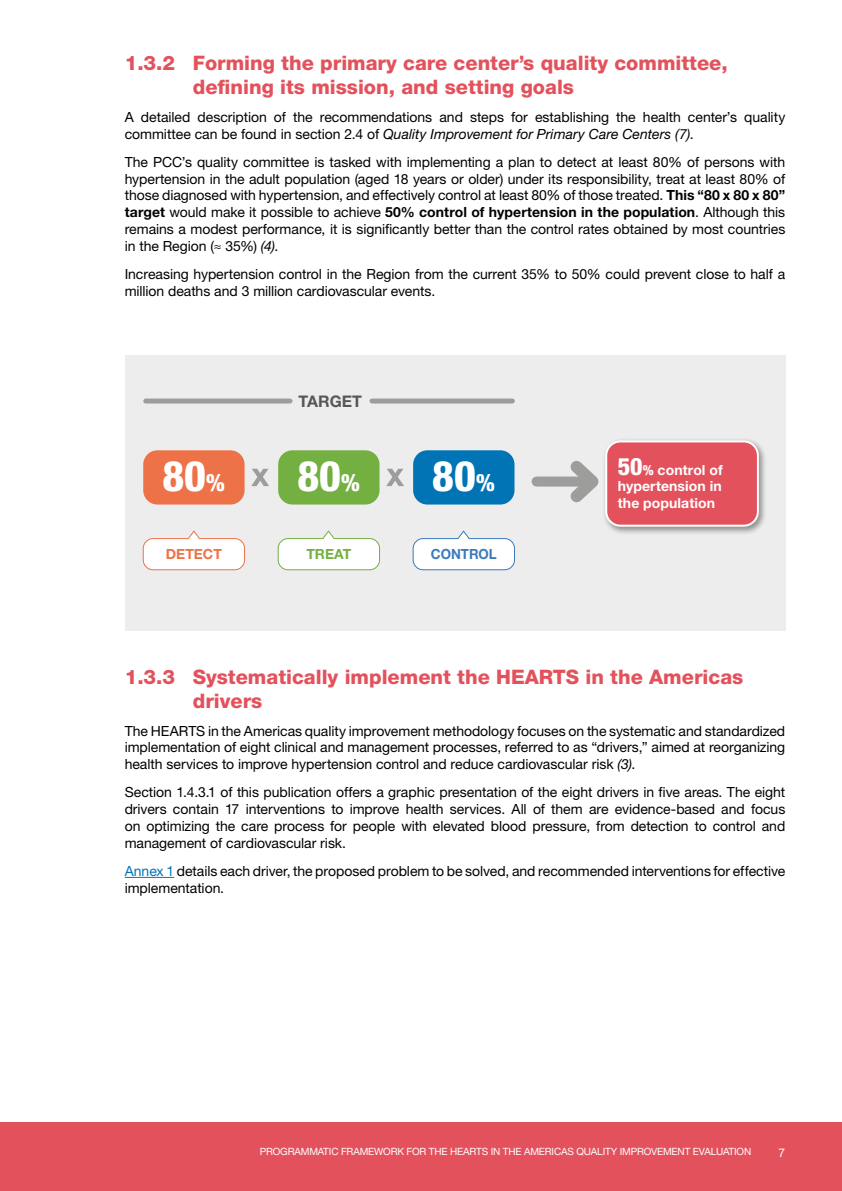
<style>
.page{position:relative;width:842px;height:1191px;background:#fff}
.page>*{position:absolute;margin:0;border:0;box-sizing:border-box;transform-origin:0 0}
.t1{font:800 condensed 42px "Helvetica Neue LT Std";color:#fff}
.t2{font:800 20px/24px "Helvetica Neue LT Std";color:#e3525c}
.t3{font:700 16px "Helvetica Neue LT Std";color:#575756}
.t4{font:14px/16.8px "Helvetica Neue LT Std";letter-spacing:-.005em;color:#000}
.t5{font:700 14px/16.8px "Helvetica Neue LT Std";letter-spacing:.005em;color:#fff;text-align:justify}
.t6{font:700 14px "Helvetica Neue LT Std";color:#3c7abb;scale:.95 1}
.t7{font:700 14px "Helvetica Neue LT Std";color:#ee7247}
.t8{font:700 14px "Helvetica Neue LT Std";color:#74b041}
.t9{font:12px "Helvetica Neue LT Std";color:#fff}
.t10{font:10px "Helvetica Neue LT Std";letter-spacing:-.015em;color:#fff}
.s1{font-style:italic}
.s2{font-weight:700}
.s3{font-size:24px}
.s4{font-weight:800;font-stretch:condensed;font-size:24px}
.s5{font-weight:800;font-stretch:condensed}
.s6{color:#0074b5}
</style>
<div class="page">
<div style="left:0;top:1123px;width:842px;height:68px;background:#e3525c"></div>
<div style="left:125px;top:356px;width:660px;height:275px;background:#ededed"></div>
<hr style="left:125px;top:877px;width:49px;height:1px;background:#0074b5">
<div style="left:278px;top:450px;width:101px;height:54px;background:#74b041;border-radius:14px"></div>
<div style="left:143px;top:450px;width:102px;height:54px;background:#ee7247;border-radius:14px"></div>
<div style="left:602px;top:437px;width:165px;height:98px;background:#000;opacity:.4"></div>
<div style="left:606px;top:441px;width:152px;height:84px;background:#e3525c;border-radius:14px"></div>
<div style="left:605px;top:440px;width:154px;height:86px;border:2px solid #fff;border-radius:14px"></div>
<div style="left:413px;top:450px;width:101px;height:54px;background:#0074b5;border-radius:14px"></div>
<svg style="left:251px;top:469px;width:18px;height:17px"></svg>
<svg style="left:386px;top:469px;width:18px;height:17px"></svg>
<svg style="left:142px;top:530px;width:104px;height:41px"></svg>
<svg style="left:277px;top:530px;width:103px;height:41px"></svg>
<svg style="left:412px;top:530px;width:103px;height:41px"></svg>
<div style="left:536px;top:476px;width:56px;height:10px;background:#9d9d9c"></div>
<svg style="left:560px;top:450px;width:49px;height:63px"></svg>
<div style="left:372px;top:398px;width:140px;height:5px;background:#9d9d9c"></div>
<div style="left:146px;top:398px;width:144px;height:5px;background:#9d9d9c"></div>
<h2 class="t2" style="left:193px;top:50px;width:536px;text-indent:-68px">1.3.2 Forming the primary care center’s quality committee, defining its mission, and setting goals</h2>
<p class="t4" style="left:125px;top:108px;width:662px">A detailed description of the recommendations and steps for establishing the health center’s quality committee can be found in section 2.4 of <span class="s1">Quality Improvement for Primary Care Centers (7)</span>.</p>
<p class="t4" style="left:125px;top:153px;width:662px;text-align:justify">The PCC’s quality committee is tasked with implementing a plan to detect at least 80% of persons with hypertension in the adult population (aged 18 years or older) under its responsibility, treat at least 80% of those diagnosed with hypertension, and effectively control at least 80% of those treated. <span class="s2">This “80 x 80 x 80” target</span> would make it possible to achieve <span class="s2">50% control of hypertension in the population</span>. Although this remains a modest performance, it is significantly better than the control rates obtained by most countries in the Region (≈ 35%) <span class="s1">(4)</span>.</p>
<p class="t4" style="left:125px;top:265px;width:662px">Increasing hypertension control in the Region from the current 35% to 50% could prevent close to half a million deaths and 3 million cardiovascular events.</p>
<p class="t3" style="left:299px;top:391px;width:65px">TARGET</p>
<h1 class="t1" style="left:162px;top:450px;width:64px">80<span class="s3">%</span></h1>
<h1 class="t1" style="left:297px;top:450px;width:64px">80<span class="s3">%</span></h1>
<h1 class="t1" style="left:432px;top:450px;width:64px">80<span class="s3">%</span></h1>
<p class="t7" style="left:166px;top:545px;width:57px">DETECT</p>
<p class="t8" style="left:306px;top:545px;width:46px">TREAT</p>
<p class="t6" style="left:431px;top:545px;width:71px">CONTROL</p>
<p class="t5" style="left:618px;top:461px;width:106px"><span class="s4">50</span><span class="s5">%</span> control of hypertension in the population</p>
<h2 class="t2" style="left:193px;top:664px;width:552px;text-indent:-68px">1.3.3 Systematically implement the HEARTS in the Americas drivers</h2>
<p class="t4" style="left:125px;top:722px;width:662px;text-align:justify">The HEARTS in the Americas quality improvement methodology focuses on the systematic and standardized implementation of eight clinical and management processes, referred to as “drivers,” aimed at reorganizing health services to improve hypertension control and reduce cardiovascular risk <span class="s1">(3)</span>.</p>
<p class="t4" style="left:125px;top:784px;width:662px;text-align:justify">Section 1.4.3.1 of this publication offers a graphic presentation of the eight drivers in five areas. The eight drivers contain 17 interventions to improve health services. All of them are evidence-based and focus on optimizing the care process for people with elevated blood pressure, from detection to control and management of cardiovascular risk.</p>
<p class="t4" style="left:125px;top:862px;width:662px"><span class="s6">Annex 1</span> details each driver, the proposed problem to be solved, and recommended interventions for effective implementation.</p>
<p class="t10" style="left:260px;top:1145px;width:493px">PROGRAMMATIC FRAMEWORK FOR THE HEARTS IN THE AMERICAS QUALITY IMPROVEMENT EVALUATION</p>
<p class="t9" style="left:779px;top:1145px;width:8px">7</p>
</div>
